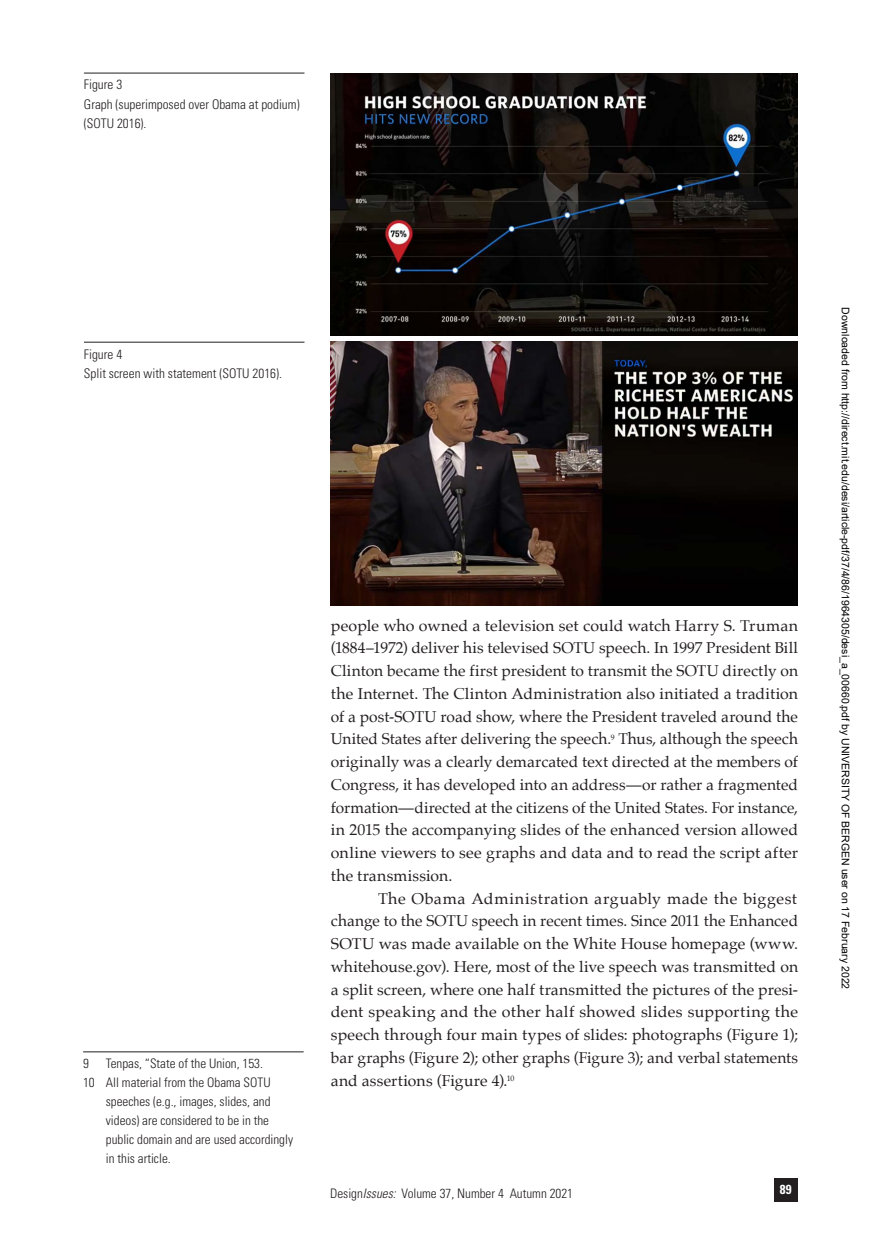
<style>
.page{position:relative;width:882px;height:1260px;background:#fff}
.page>*{position:absolute;margin:0;border:0;box-sizing:border-box;transform-origin:0 0}
.Text{font:15.75px/22.8px "Palatino";letter-spacing:.005em;color:#231f20;text-align:justify}
.CaptionStart{font:300 condensed 13.3px/19.4px "Univers";color:#231f20}
.NotesStart{font:300 condensed 13.12px/19.1px "Univers";color:#231f20}
.t1{font:700 condensed 13.12px "Univers";color:#fff}
.t2{font:10.5px "Arial";color:#000}
.s1{font-style:italic}
</style>
<div class="page">
<div style="left:774px;top:1179px;width:23px;height:23px;background:#231f20"></div>
<hr style="left:83px;top:1051px;width:221px;height:1px;background:#231f20">
<img style="left:330px;top:73px;width:468px;height:262px">
<img style="left:330px;top:341px;width:468px;height:265px">
<hr style="left:84px;top:73px;width:220px;height:1px;background:#231f20">
<hr style="left:84px;top:342px;width:220px;height:1px;background:#231f20">
<p class="CaptionStart" style="left:84px;top:75px;width:217px">Figure 3<br>Graph (superimposed over Obama at podium) (SOTU 2016).</p>
<p class="CaptionStart" style="left:84px;top:344px;width:200px">Figure 4<br>Split screen with statement (SOTU 2016).</p>
<p class="NotesStart" style="left:83px;top:1054px;width:7px">9</p>
<p class="NotesStart" style="left:106px;top:1054px;width:159px">Tenpas, “State of the Union, 153.</p>
<p class="NotesStart" style="left:106px;top:1073px;width:189px;text-indent:-23px">10 All material from the Obama SOTU speeches (e.g., images, slides, and videos) are considered to be in the public domain and are used accordingly in this article.</p>
<p class="Text" style="left:331px;top:614px;width:469px">people who owned a television set could watch Harry S. Truman (1884–1972) deliver his televised SOTU speech. In 1997 President Bill Clinton became the first president to transmit the SOTU directly on the Internet. The Clinton Administration also initiated a tradition of a post-SOTU road show, where the President traveled around the United States after delivering the speech.<sup>9</sup> Thus, although the speech originally was a clearly demarcated text directed at the members of Congress, it has developed into an address—or rather a fragmented formation—directed at the citizens of the United States. For instance, in 2015 the accompanying slides of the enhanced version allowed online viewers to see graphs and data and to read the script after the transmission.</p>
<p class="Text" style="left:331px;top:887px;width:469px;text-indent:47px">The Obama Administration arguably made the biggest change to the SOTU speech in recent times. Since 2011 the Enhanced SOTU was made available on the White House homepage (www. whitehouse.gov). Here, most of the live speech was transmitted on a split screen, where one half transmitted the pictures of the presi&shy;dent speaking and the other half showed slides supporting the speech through four main types of slides: photographs (Figure 1); bar graphs (Figure 2); other graphs (Figure 3); and verbal statements and assertions (Figure 4).<sup>10</sup></p>
<p class="NotesStart" style="left:330px;top:1183px;width:244px">Design<span class="s1">Issues:</span> Volume 37, Number 4 Autumn 2021</p>
<p class="t1" style="left:780px;top:1182px;width:13px">89</p>
<p class="t2" style="left:849px;top:307px;width:683px;rotate:90deg">Downloaded from http://direct.mit.edu/desi/article-pdf/37/4/86/1964305/desi_a_00660.pdf by UNIVERSITY OF BERGEN user on 17 February 2022</p>
</div>
